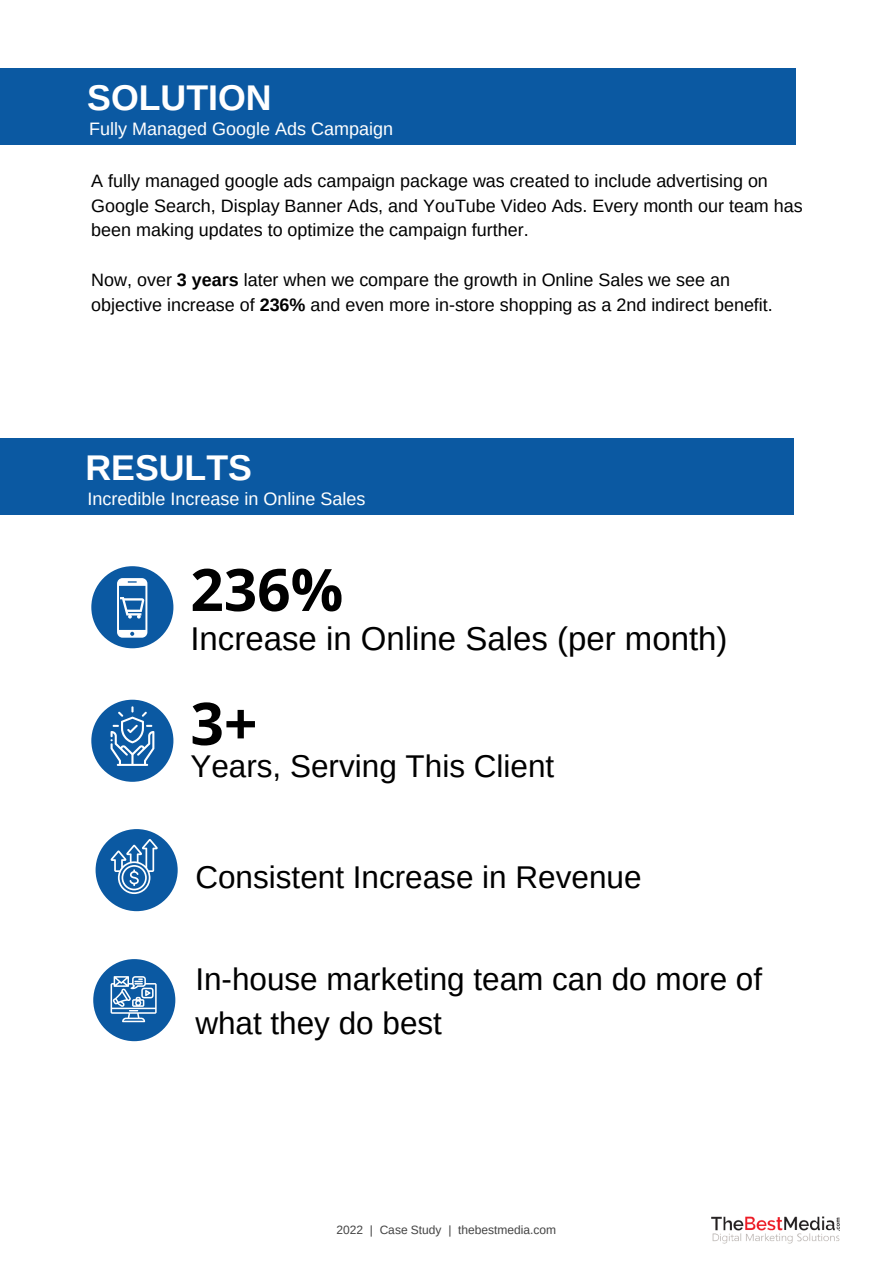
<style>
.page{position:relative;width:893px;height:1264px;background:#fff}
.page>*{position:absolute;margin:0;border:0;box-sizing:border-box;transform-origin:0 0}
.t1{font:700 58.8px "Open Sans";color:#000}
.t2{font:700 58.5px "Open Sans";color:#000}
.t3{font:700 35.7px "Arimo";color:#fff}
.t4{font:33px "Arimo";color:#000}
.t5{font:31.5px/43.8px "Arimo";color:#000}
.t6{font:18px/24.8px "Arimo";color:#000}
.t7{font:18px "Arimo";color:#fff}
.t8{font:12px "Arimo";color:#434343}
.s1{font-weight:700}
</style>
<div class="page">
<div style="left:0;top:68px;width:795px;height:77px;background:#0b59a2"></div>
<div style="left:0;top:438px;width:793px;height:77px;background:#0b59a2"></div>
<img style="left:711px;top:1216px;width:129px;height:28px">
<div style="left:91px;top:566px;width:82px;height:82px;background:#0b59a2;border-radius:50%"></div>
<svg style="left:117px;top:578px;width:30px;height:59px"></svg>
<div style="left:91px;top:699px;width:82px;height:82px;background:#0b59a2;border-radius:50%"></div>
<div style="left:96px;top:829px;width:82px;height:82px;background:#0b59a2;border-radius:50%"></div>
<div style="left:93px;top:959px;width:82px;height:82px;background:#0b59a2;border-radius:50%"></div>
<svg style="left:110px;top:706px;width:44px;height:60px"></svg>
<svg style="left:110px;top:839px;width:48px;height:55px"></svg>
<svg style="left:110px;top:976px;width:47px;height:46px"></svg>
<h3 class="t3" style="left:87px;top:77px;width:186px">SOLUTION</h3>
<p class="t7" style="left:89px;top:119px;width:305px">Fully Managed Google Ads Campaign</p>
<p class="t6" style="left:91px;top:168px;width:713px">A fully managed google ads campaign package was created to include advertising on<br>Google Search, Display Banner Ads, and YouTube Video Ads. Every month our team has been making updates to optimize the campaign further.</p>
<p class="t6" style="left:91px;top:267px;width:683px">Now, over <span class="s1">3 years</span> later when we compare the growth in Online Sales we see an objective increase of <span class="s1">236%</span> and even more in-store shopping as a 2nd indirect benefit.</p>
<h3 class="t3" style="left:85px;top:447px;width:168px">RESULTS</h3>
<p class="t7" style="left:87px;top:489px;width:279px">Incredible Increase in Online Sales</p>
<h2 class="t2" style="left:190px;top:548px;width:154px">236%</h2>
<h3 class="t4" style="left:190px;top:620px;width:538px">Increase in Online Sales (per month)</h3>
<h1 class="t1" style="left:190px;top:682px;width:69px">3+</h1>
<h3 class="t5" style="left:190px;top:744px;width:365px">Years, Serving This Client</h3>
<h3 class="t5" style="left:195px;top:855px;width:447px">Consistent Increase in Revenue</h3>
<h3 class="t5" style="left:195px;top:957px;width:568px">In-house marketing team can do more of what they do best</h3>
<p class="t8" style="left:336px;top:1222px;width:221px">2022 | Case Study | thebestmedia.com</p>
</div>
